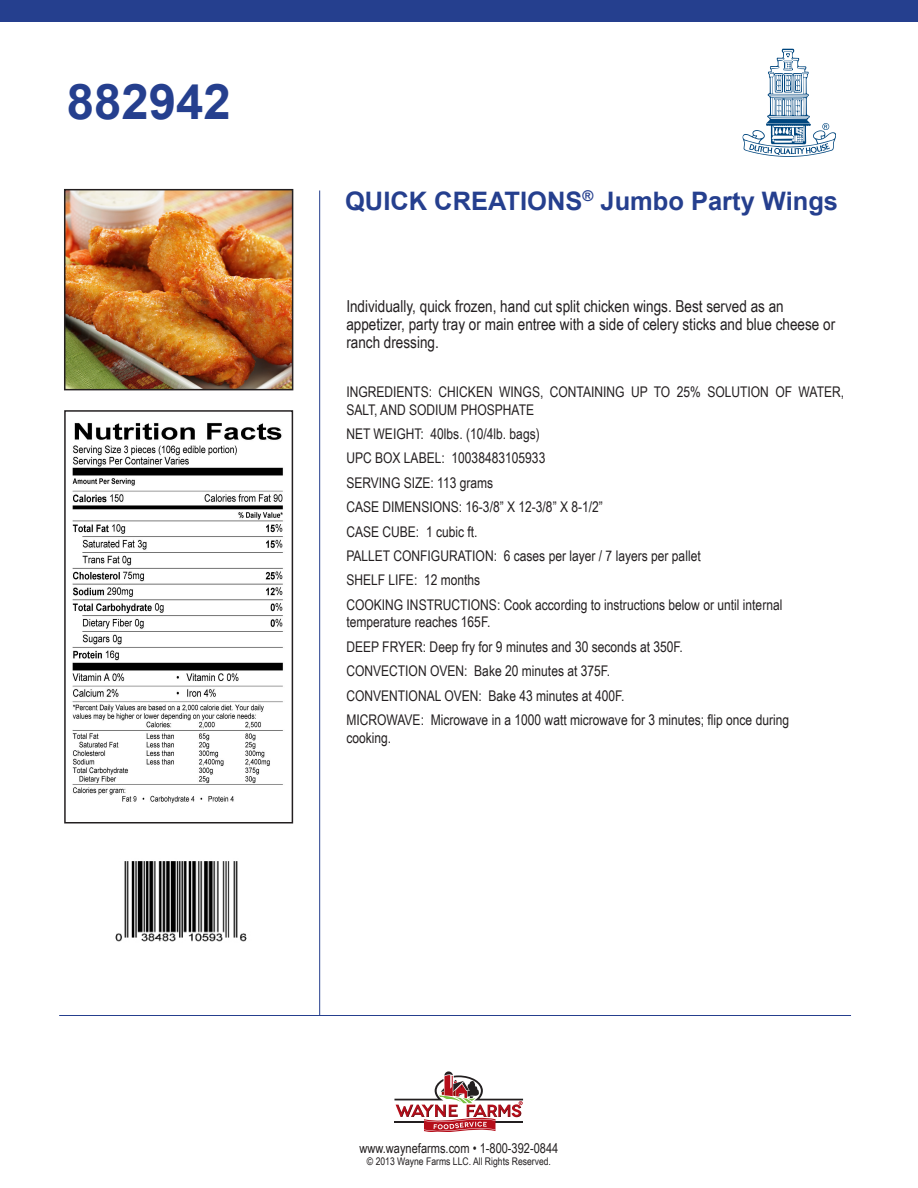
<style>
.page{position:relative;width:918px;height:1188px;background:#fff}
.page>*{position:absolute;margin:0;border:0;box-sizing:border-box;transform-origin:0 0}
.t1{font:700 49.2px "Arial";color:#253f8e}
.t2{font:700 25.5px "Arial";color:#253f8e}
.t3{font:16.5px/18px "Arial Narrow";color:#231f20}
.t4{font:14.7px/17.7px "Arial Narrow";color:#231f20}
.t5{font:13.5px "Arial Narrow";color:#231f20}
.t6{font:10.5px "Arial Narrow";color:#231f20}
</style>
<div class="page">
<img style="left:64px;top:188px;width:230px;height:203px">
<div style="left:0;top:0;width:918px;height:22px;background:#253f8e"></div>
<img style="left:72px;top:423px;width:211px;height:381px">
<div style="left:64px;top:410px;width:229px;height:414px;border:2px solid #231f20"></div>
<hr style="left:59px;top:1015px;width:792px;height:1px;background:#253f8e">
<hr style="left:319px;top:190px;width:1px;height:826px;background:#253f8e">
<svg style="left:742px;top:49px;width:93px;height:108px"></svg>
<svg style="left:394px;top:1071px;width:129px;height:60px"></svg>
<img style="left:115px;top:861px;width:132px;height:81px">
<p class="t1" style="left:67px;top:69px;width:165px">882942</p>
<p class="t2" style="left:345px;top:184px;width:495px">QUICK CREATIONS<sup>®</sup> Jumbo Party Wings</p>
<p class="t3" style="left:346px;top:297px;width:490px">Individually, quick frozen, hand cut split chicken wings. Best served as an appetizer, party tray or main entree with a side of celery sticks and blue cheese or ranch dressing.</p>
<p class="t4" style="left:346px;top:382px;width:499px">INGREDIENTS: CHICKEN WINGS, CONTAINING UP TO 25% SOLUTION OF WATER,<br>SALT, AND SODIUM PHOSPHATE</p>
<p class="t4" style="left:346px;top:424px;width:195px">NET WEIGHT: 40lbs. (10/4lb. bags)</p>
<p class="t4" style="left:346px;top:449px;width:201px">UPC BOX LABEL: 10038483105933</p>
<p class="t4" style="left:346px;top:473px;width:148px">SERVING SIZE: 113 grams</p>
<p class="t4" style="left:346px;top:498px;width:258px">CASE DIMENSIONS: 16-3/8” X 12-3/8” X 8-1/2”</p>
<p class="t4" style="left:346px;top:522px;width:133px">CASE CUBE: 1 cubic ft.</p>
<p class="t4" style="left:346px;top:546px;width:356px">PALLET CONFIGURATION: 6 cases per layer / 7 layers per pallet</p>
<p class="t4" style="left:346px;top:571px;width:135px">SHELF LIFE: 12 months</p>
<p class="t4" style="left:346px;top:595px;width:438px">COOKING INSTRUCTIONS: Cook according to instructions below or until internal temperature reaches 165F.</p>
<p class="t4" style="left:346px;top:637px;width:338px">DEEP FRYER: Deep fry for 9 minutes and 30 seconds at 350F.</p>
<p class="t4" style="left:346px;top:662px;width:265px">CONVECTION OVEN: Bake 20 minutes at 375F.</p>
<p class="t4" style="left:346px;top:686px;width:280px">CONVENTIONAL OVEN: Bake 43 minutes at 400F.</p>
<p class="t4" style="left:346px;top:710px;width:444px">MICROWAVE: Microwave in a 1000 watt microwave for 3 minutes; flip once during cooking.</p>
<p class="t5" style="left:360px;top:1138px;width:200px">www.waynefarms.com • 1-800-392-0844</p>
<p class="t6" style="left:367px;top:1154px;width:186px">© 2013 Wayne Farms LLC. All Rights Reserved.</p>
</div>
